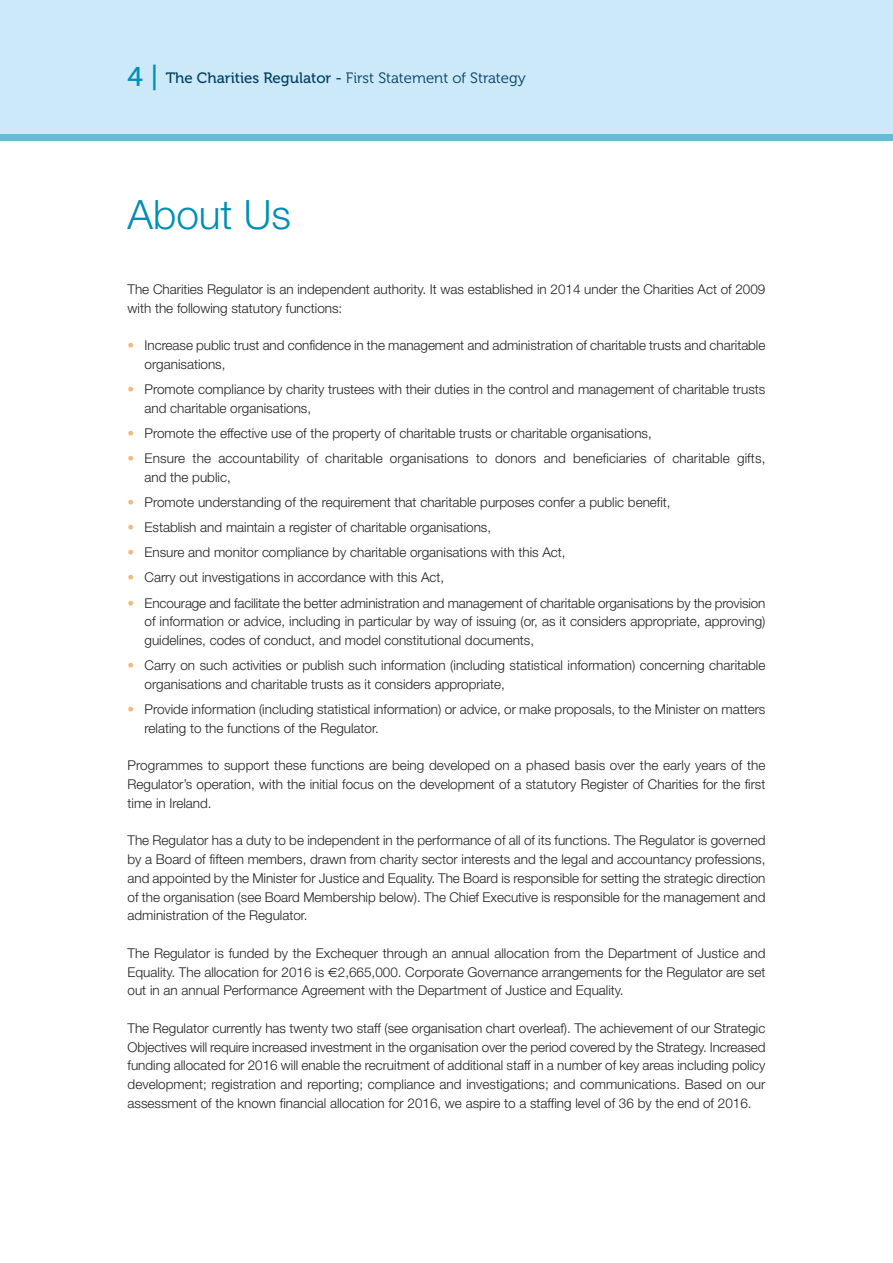
<style>
.page{position:relative;width:893px;height:1263px;background:#fff}
.page>*{position:absolute;margin:0;border:0;box-sizing:border-box;transform-origin:0 0}
.t1{font:300 40.5px "Helvetica Neue";color:#008fb3}
.t2{font:15px "Museo 300";color:#003f61}
.t3{font:300 13.5px/18.8px "Helvetica Neue";color:#231f20}
.s1{font-family:"Museo 500";font-size:27px;color:#008fb3}
.s2{font-family:"Museo 500"}
.s3{color:#ecbb83}
</style>
<div class="page">
<hr style="left:892px;top:0;width:1px;height:140px;background:#cce9f9">
<div style="left:0;top:0;width:892px;height:140px;background:#cce9f9"></div>
<div style="left:0;top:134px;width:893px;height:6px;background:#68bbd4"></div>
<p class="t2" style="left:128px;top:72px;width:400px"><span class="s1">4 |</span> <span class="s2">The Charities Regulator -</span> First Statement of Strategy</p>
<h1 class="t1" style="left:128px;top:200px;width:165px">About Us</h1>
<p class="t3" style="left:128px;top:281px;width:639px">The Charities Regulator is an independent authority. It was established in 2014 under the Charities Act of 2009 with the following statutory functions:</p>
<p class="t3" style="left:145px;top:337px;width:622px;text-indent:-17px"><span class="s3">•</span> Increase public trust and confidence in the management and administration of charitable trusts and charitable organisations,</p>
<p class="t3" style="left:145px;top:381px;width:622px;text-indent:-17px"><span class="s3">•</span> Promote compliance by charity trustees with their duties in the control and management of charitable trusts and charitable organisations,</p>
<p class="t3" style="left:128px;top:425px;width:526px"><span class="s3">•</span> Promote the effective use of the property of charitable trusts or charitable organisations,</p>
<p class="t3" style="left:145px;top:450px;width:622px;text-indent:-17px"><span class="s3">•</span> Ensure the accountability of charitable organisations to donors and beneficiaries of charitable gifts, and the public,</p>
<p class="t3" style="left:128px;top:494px;width:545px"><span class="s3">•</span> Promote understanding of the requirement that charitable purposes confer a public benefit,</p>
<p class="t3" style="left:128px;top:519px;width:365px"><span class="s3">•</span> Establish and maintain a register of charitable organisations,</p>
<p class="t3" style="left:128px;top:544px;width:440px"><span class="s3">•</span> Ensure and monitor compliance by charitable organisations with this Act,</p>
<p class="t3" style="left:128px;top:569px;width:318px"><span class="s3">•</span> Carry out investigations in accordance with this Act,</p>
<p class="t3" style="left:145px;top:595px;width:622px;text-align:justify;text-indent:-17px"><span class="s3">•</span> Encourage and facilitate the better administration and management of charitable organisations by the provision of information or advice, including in particular by way of issuing (or, as it considers appropriate, approving) guidelines, codes of conduct, and model constitutional documents,</p>
<p class="t3" style="left:145px;top:657px;width:622px;text-indent:-17px"><span class="s3">•</span> Carry on such activities or publish such information (including statistical information) concerning charitable organisations and charitable trusts as it considers appropriate,</p>
<p class="t3" style="left:145px;top:701px;width:622px;text-indent:-17px"><span class="s3">•</span> Provide information (including statistical information) or advice, or make proposals, to the Minister on matters relating to the functions of the Regulator.</p>
<p class="t3" style="left:128px;top:757px;width:639px;text-align:justify">Programmes to support these functions are being developed on a phased basis over the early years of the Regulator’s operation, with the initial focus on the development of a statutory Register of Charities for the first time in Ireland.</p>
<p class="t3" style="left:128px;top:832px;width:639px;text-align:justify">The Regulator has a duty to be independent in the performance of all of its functions. The Regulator is governed by a Board of fifteen members, drawn from charity sector interests and the legal and accountancy professions, and appointed by the Minister for Justice and Equality. The Board is responsible for setting the strategic direction of the organisation (see Board Membership below). The Chief Executive is responsible for the management and administration of the Regulator.</p>
<p class="t3" style="left:128px;top:945px;width:639px;text-align:justify">The Regulator is funded by the Exchequer through an annual allocation from the Department of Justice and Equality. The allocation for 2016 is 2,665,000. Corporate Governance arrangements for the Regulator are set out in an annual Performance Agreement with the Department of Justice and Equality.</p>
<p class="t3" style="left:128px;top:1020px;width:639px;text-align:justify">The Regulator currently has twenty two staff (see organisation chart overleaf). The achievement of our Strategic Objectives will require increased investment in the organisation over the period covered by the Strategy. Increased funding allocated for 2016 will enable the recruitment of additional staff in a number of key areas including policy development; registration and reporting; compliance and investigations; and communications. Based on our assessment of the known financial allocation for 2016, we aspire to a staffing level of 36 by the end of 2016.</p>
</div>
